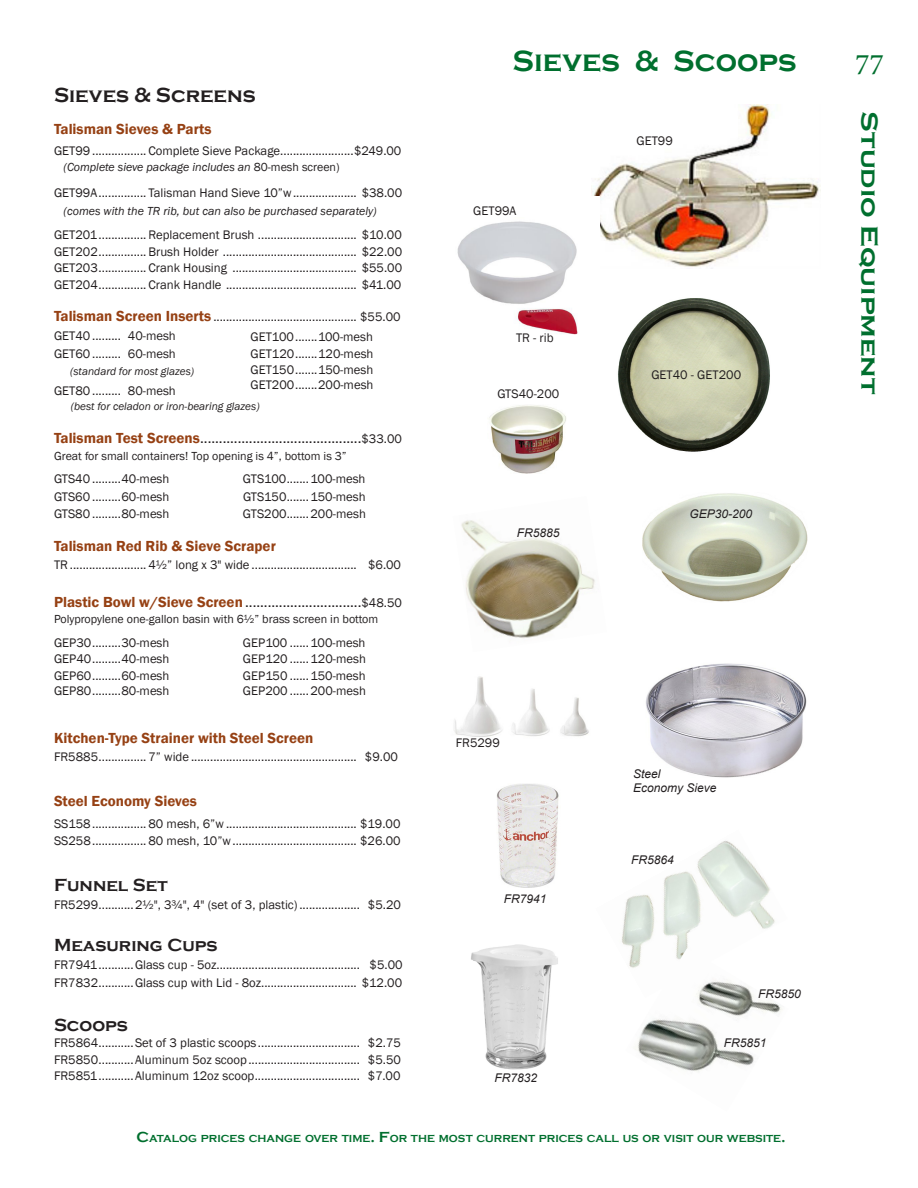
<style>
.page{position:relative;width:918px;height:1188px;background:#fff}
.page>*{position:absolute;margin:0;border:0;box-sizing:border-box;transform-origin:0 0}
.Headline{font:700 30px "Copperplate Gothic";color:#006f2e}
.t1{font:30px "Minion Pro";color:#006f2e}
.t2{font:700 24px "Copperplate Gothic";color:#006f2e;scale:1.2 1}
.Body_Splash{font:700 21px "Copperplate Gothic";color:#231f20}
.Body_Prices{font:700 18px "Copperplate Gothic";color:#231f20}
.Body_Header{font:15px "Franklin Gothic";color:#231f20}
.Body_Header-2{font:600 15px "Franklin Gothic";color:#964114}
.Body_Text{font:600 15px "Franklin Gothic";color:#964114}
.Body_Text-2{font:12.75px "Franklin Gothic";color:#231f20}
.Body_Prices-2{font:12.75px "Franklin Gothic";color:#231f20}
.Body_Prices_1-col{font:12.75px "Franklin Gothic";color:#231f20}
.Body_Text-3{font:italic 12px "Franklin Gothic";color:#231f20}
.t3{font:italic 12px "Arial";color:#231f20}
.Body_Text-4{font:12px "Franklin Gothic";color:#231f20}
.Body_Header-3{font:12px "Franklin Gothic";color:#231f20}
.Body_Text-5{font:italic 11.25px "Franklin Gothic";color:#231f20}
.t4{font:700 10.5px "Copperplate Gothic";color:#006f2e}
.s1{font-style:normal}
.s2{font-weight:600;font-size:15px;color:#964114}
.s3{font-weight:600;color:#964114}
.s4{font-size:12.75px}
.s5{font-size:15px}
</style>
<div class="page">
<img style="left:621px;top:840px;width:154px;height:108px">
<img style="left:629px;top:948px;width:153px;height:124px">
<img style="left:646px;top:663px;width:161px;height:115px">
<img style="left:642px;top:493px;width:165px;height:109px">
<img style="left:489px;top:405px;width:77px;height:69px">
<img style="left:618px;top:298px;width:152px;height:154px">
<img style="left:591px;top:104px;width:230px;height:163px">
<img style="left:457px;top:196px;width:143px;height:139px">
<img style="left:461px;top:520px;width:134px;height:119px">
<img style="left:471px;top:944px;width:87px;height:126px">
<img style="left:497px;top:784px;width:62px;height:104px">
<img style="left:454px;top:676px;width:135px;height:61px">
<p class="Body_Splash" style="left:54px;top:84px;width:203px">Sieves &amp; Screens</p>
<p class="Body_Text" style="left:54px;top:120px;width:159px">Talisman Sieves &amp; Parts</p>
<p class="Body_Text-2" style="left:54px;top:142px;width:349px">GET99 ................. Complete Sieve Package.......................$249.00</p>
<p class="Body_Text-3" style="left:64px;top:160px;width:278px">(Complete sieve package includes an <span class="s1">80-mesh screen)</span></p>
<p class="Body_Text-2" style="left:54px;top:185px;width:350px">GET99A............... Talisman Hand Sieve 10”w.................... $38.00</p>
<p class="Body_Text-3" style="left:64px;top:203px;width:315px">(comes with the TR rib, but can also be purchased separately)</p>
<p class="Body_Text-2" style="left:54px;top:227px;width:349px">GET201............... Replacement Brush ............................... $10.00</p>
<p class="Body_Text-2" style="left:54px;top:244px;width:350px">GET202............... Brush Holder .......................................... $22.00</p>
<p class="Body_Text-2" style="left:54px;top:260px;width:350px">GET203............... Crank Housing ....................................... $55.00</p>
<p class="Body_Text-2" style="left:54px;top:277px;width:349px">GET204............... Crank Handle ......................................... $41.00</p>
<p class="Body_Text-2" style="left:54px;top:309px;width:348px"><span class="s2">Talisman Screen Inserts</span> ............................................. $55.00</p>
<p class="Body_Text-2" style="left:54px;top:328px;width:123px">GET40 ......... 40-mesh</p>
<p class="Body_Text-2" style="left:54px;top:346px;width:123px">GET60 ......... 60-mesh</p>
<p class="Body_Text-5" style="left:70px;top:364px;width:125px">(standard for most glazes)</p>
<p class="Body_Text-2" style="left:54px;top:382px;width:123px">GET80 ......... 80-mesh</p>
<p class="Body_Text-5" style="left:71px;top:399px;width:190px">(best for celadon or iron-bearing glazes)</p>
<p class="Body_Header" style="left:54px;top:429px;width:350px"><span class="s3">Talisman Test Screens</span>...........................................<span class="s4">$33.00</span></p>
<p class="Body_Header-3" style="left:54px;top:448px;width:294px">Great for small containers! Top opening is 4”, bottom is 3”</p>
<p class="Body_Text-2" style="left:54px;top:471px;width:117px">GTS40 .........40-mesh</p>
<p class="Body_Text-2" style="left:243px;top:471px;width:124px">GTS100.......100-mesh</p>
<p class="Body_Text-2" style="left:54px;top:489px;width:117px">GTS60 .........60-mesh</p>
<p class="Body_Text-2" style="left:243px;top:489px;width:124px">GTS150.......150-mesh</p>
<p class="Body_Text-2" style="left:54px;top:506px;width:117px">GTS80 .........80-mesh</p>
<p class="Body_Text-2" style="left:243px;top:506px;width:124px">GTS200.......200-mesh</p>
<p class="Body_Header-2" style="left:54px;top:536px;width:223px">Talisman Red Rib &amp; Sieve Scraper</p>
<p class="Body_Prices-2" style="left:54px;top:557px;width:349px">TR........................ 4½” long x 3" wide ................................. $6.00</p>
<p class="Body_Header" style="left:54px;top:593px;width:350px"><span class="s3">Plastic Bowl w/Sieve Screen</span> ...............................<span class="s4">$48.50</span></p>
<p class="Body_Text-4" style="left:54px;top:612px;width:326px">Polypropylene one-gallon basin with 6½” brass screen in bottom</p>
<p class="Body_Text-2" style="left:54px;top:634px;width:117px">GEP30.........30-mesh</p>
<p class="Body_Text-2" style="left:243px;top:634px;width:124px">GEP100 ......100-mesh</p>
<p class="Body_Text-2" style="left:54px;top:651px;width:117px">GEP40.........40-mesh</p>
<p class="Body_Text-2" style="left:243px;top:651px;width:124px">GEP120 ......120-mesh</p>
<p class="Body_Text-2" style="left:54px;top:667px;width:117px">GEP60.........60-mesh</p>
<p class="Body_Text-2" style="left:243px;top:667px;width:124px">GEP150 ......150-mesh</p>
<p class="Body_Text-2" style="left:54px;top:683px;width:117px">GEP80.........80-mesh</p>
<p class="Body_Text-2" style="left:243px;top:683px;width:124px">GEP200 ......200-mesh</p>
<p class="Body_Header-2" style="left:54px;top:728px;width:261px">Kitchen-Type Strainer with Steel Screen</p>
<p class="Body_Prices-2" style="left:54px;top:749px;width:345px">FR5885............... 7” wide .................................................... $9.00</p>
<p class="Body_Header-2" style="left:54px;top:791px;width:144px">Steel Economy Sieves</p>
<p class="Body_Prices-2" style="left:54px;top:815px;width:348px">SS158................. 80 mesh, 6”w ......................................... $19.00</p>
<p class="Body_Prices-2" style="left:54px;top:833px;width:348px">SS258................. 80 mesh, 10”w....................................... $26.00</p>
<p class="Body_Prices" style="left:54px;top:875px;width:115px">Funnel Set</p>
<p class="Body_Prices-2" style="left:54px;top:896px;width:348px">FR5299...........2½", 3¾", 4" (set of 3, plastic)................... $5.20</p>
<p class="Body_Prices" style="left:54px;top:935px;width:165px">Measuring Cups</p>
<p class="Body_Prices-2" style="left:54px;top:957px;width:350px">FR7941...........Glass cup - 5oz............................................. $5.00</p>
<p class="Body_Prices-2" style="left:54px;top:974px;width:350px">FR7832...........Glass cup with Lid - 8oz.............................. $12.00</p>
<p class="Body_Prices" style="left:54px;top:1015px;width:75px">Scoops</p>
<p class="Body_Prices-2" style="left:54px;top:1035px;width:348px">FR5864...........Set of 3 plastic scoops ................................ $2.75</p>
<p class="Body_Prices-2" style="left:54px;top:1052px;width:348px">FR5850...........Aluminum 5oz scoop................................... $5.50</p>
<p class="Body_Prices-2" style="left:54px;top:1068px;width:348px">FR5851...........Aluminum 12oz scoop................................. $7.00</p>
<p class="Body_Text-2" style="left:251px;top:329px;width:124px">GET100.......100-mesh</p>
<p class="Body_Text-2" style="left:251px;top:345px;width:124px">GET120.......120-mesh</p>
<p class="Body_Text-2" style="left:251px;top:362px;width:124px">GET150.......150-mesh</p>
<p class="Body_Text-2" style="left:251px;top:377px;width:124px">GET200.......200-mesh</p>
<p class="Headline" style="left:513px;top:45px;width:285px">Sieves &amp; Scoops</p>
<p class="Body_Prices_1-col" style="left:473px;top:203px;width:45px">GET99A</p>
<p class="Body_Prices_1-col" style="left:516px;top:330px;width:39px">TR - rib</p>
<p class="Body_Prices_1-col" style="left:497px;top:386px;width:63px">GTS40-200</p>
<p class="t3" style="left:517px;top:525px;width:44px">FR5885</p>
<p class="Body_Prices_1-col" style="left:636px;top:133px;width:38px">GET99</p>
<p class="Body_Prices_1-col" style="left:651px;top:366px;width:91px">GET40 - GET200</p>
<p class="t3" style="left:690px;top:506px;width:64px">GEP30-200</p>
<p class="Body_Prices_1-col" style="left:456px;top:735px;width:46px">FR5299</p>
<p class="t3" style="left:504px;top:891px;width:44px">FR7941</p>
<p class="t3" style="left:495px;top:1070px;width:44px">FR7832</p>
<p class="t3" style="left:633px;top:766px;width:29px">Steel</p>
<p class="t3" style="left:633px;top:780px;width:85px">Economy Sieve</p>
<p class="t3" style="left:631px;top:852px;width:44px">FR5864</p>
<p class="t3" style="left:758px;top:986px;width:44px">FR5850</p>
<p class="t3" style="left:724px;top:1035px;width:44px">FR5851</p>
<p class="t4" style="left:137px;top:1133px;width:651px"><span class="s5">C</span>ATALOG PRICES CHANGE OVER TIME<span class="s5">. F</span>OR THE MOST CURRENT PRICES CALL US OR VISIT OUR WEBSITE<span class="s5">.</span></p>
<h1 class="t1" style="left:855px;top:45px;width:30px">77</h1>
<h2 class="t2" style="left:883px;top:111px;width:237px;rotate:90deg">Studio Equipment</h2>
</div>
